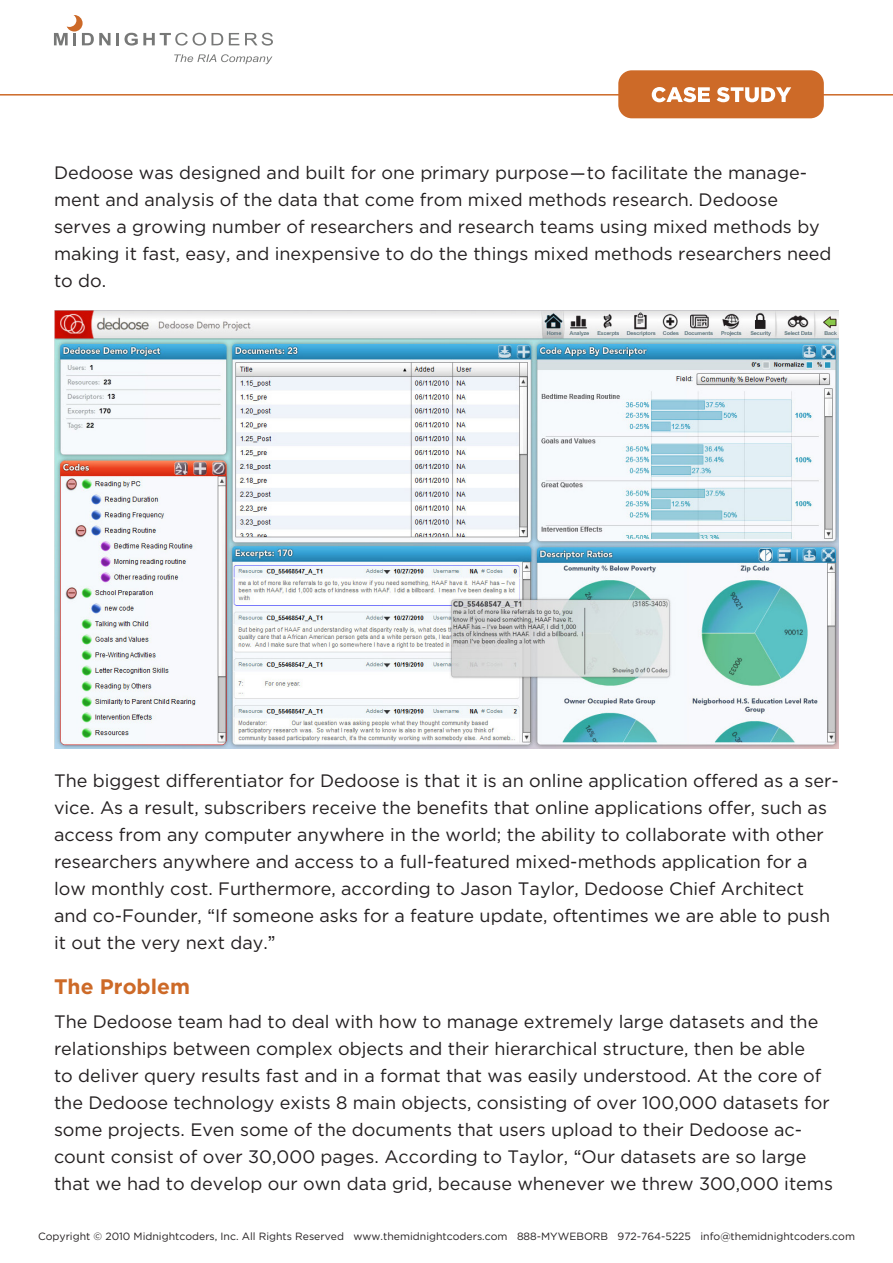
<style>
.page{position:relative;width:893px;height:1263px;background:#fff}
.page>*{position:absolute;margin:0;border:0;box-sizing:border-box;transform-origin:0 0}
.t1{font:700 21px "Gotham";color:#cd6a28}
.t2{font:18px/27px "Gotham";color:#231f20}
.t3{font:10.5px "Gotham";color:#231f20}
.s1{font-family:"Helvetica Neue"}
</style>
<div class="page">
<hr style="left:0;top:94px;width:893px;height:2px;background:#cd6a28">
<div style="left:618px;top:70px;width:206px;height:48px;background:#cd6a28;border-radius:14px"></div>
<svg style="left:652px;top:87px;width:58px;height:15px"></svg>
<svg style="left:717px;top:87px;width:74px;height:15px"></svg>
<svg style="left:174px;top:54px;width:98px;height:10px"></svg>
<svg style="left:212px;top:33px;width:11px;height:12px"></svg>
<svg style="left:229px;top:33px;width:10px;height:12px"></svg>
<svg style="left:245px;top:33px;width:28px;height:13px"></svg>
<svg style="left:54px;top:15px;width:152px;height:31px"></svg>
<img style="left:55px;top:311px;width:784px;height:437px">
<p class="t2" style="left:54px;top:159px;width:779px">Dedoose was designed and built for one primary purpose<span class="s1">—</span>to facilitate the manage&shy;ment and analysis of the data that come from mixed methods research. Dedoose serves a growing number of researchers and research teams using mixed methods by making it fast, easy, and inexpensive to do the things mixed methods researchers need to do.</p>
<p class="t2" style="left:54px;top:766px;width:786px">The biggest differentiator for Dedoose is that it is an online application offered as a ser&shy;vice. As a result, subscribers receive the benefits that online applications offer, such as access from any computer anywhere in the world; the ability to collaborate with other researchers anywhere and access to a full-featured mixed-methods application for a low monthly cost. Furthermore, according to Jason Taylor, Dedoose Chief Architect and co-Founder, <span class="s1">“</span>If someone asks for a feature update, oftentimes we are able to push it out the very next day.<span class="s1">”</span></p>
<p class="t1" style="left:54px;top:975px;width:137px">The Problem</p>
<p class="t2" style="left:54px;top:1008px;width:780px">The Dedoose team had to deal with how to manage extremely large datasets and the relationships between complex objects and their hierarchical structure, then be able<br>to deliver query results fast and in a format that was easily understood. At the core of the Dedoose technology exists 8 main objects, consisting of over 100,000 datasets for some projects. Even some of the documents that users upload to their Dedoose ac&shy;count consist of over 30,000 pages. According to Taylor, <span class="s1">“</span>Our datasets are so large that we had to develop our own data grid, because whenever we threw 300,000 items</p>
<p class="t3" style="left:38px;top:1230px;width:818px">Copyright © 2010 Midnightcoders, Inc. All Rights Reserved www.themidnightcoders.com 888-MYWEBORB 972-764-5225 info@themidnightcoders.com</p>
</div>
